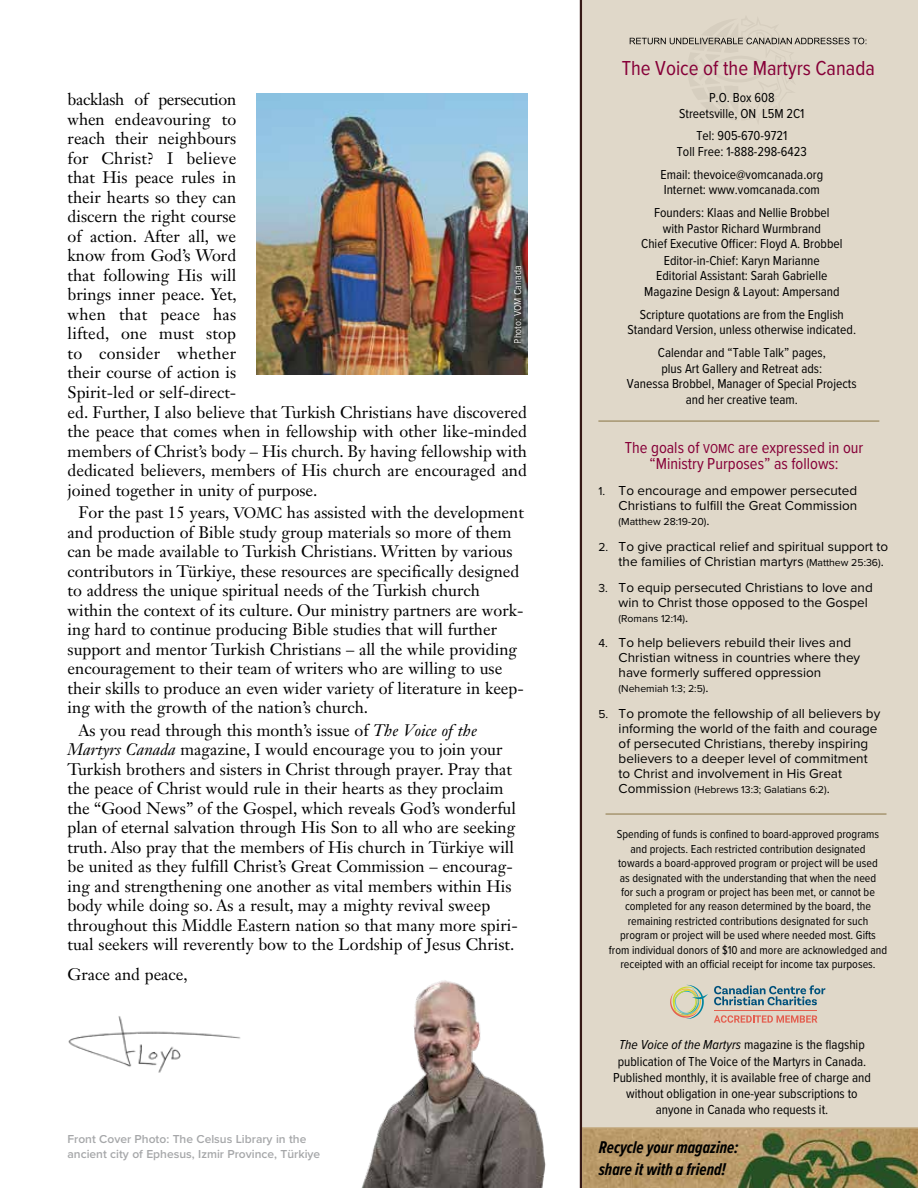
<style>
.page{position:relative;width:918px;height:1188px;background:#fff}
.page>*{position:absolute;margin:0;border:0;box-sizing:border-box;transform-origin:0 0}
.t1{font:21px "Proxima Nova Cond";color:#860038}
.t2{font:italic 700 17.7px/21.8px "Proxima Nova Ex Cn";color:#000}
.t3{font:16.5px/19.5px "Janson Text LT Std";color:#000}
.t4{font:16.5px/16.5px "Proxima Nova Cond";color:#860038;text-align:center}
.t5{font:13.5px/15.8px "Proxima Nova Cond";color:#000;text-align:center}
.t6{font:13.5px/15px "Proxima Nova";color:#000}
.t7{font:12px/14.4px "Proxima Nova Cond";color:#000;text-align:center}
.t8{font:600 12px/14.4px "Proxima Nova";color:#808285}
.t9{font:10.5px "Proxima Nova";color:#000}
.t10{font:10.5px "Proxima Nova Cond";color:#fff}
.s1{font-size:15px}
.s2{font-style:italic}
.s3{font-size:13.5px}
.s4{font-size:12px}
.s5{font-size:10.5px}
</style>
<div class="page">
<div style="left:582px;top:0;width:336px;height:1188px;background:#e0d8c9"></div>
<svg style="left:583px;top:1127px;width:335px;height:61px;background:#998959"></svg>
<hr style="left:606px;top:814px;width:280px;height:1px;background:#897443">
<hr style="left:598px;top:421px;width:281px;height:1px;background:#897443">
<svg style="left:630px;top:37px;width:236px;height:8px"></svg>
<hr style="left:580px;top:0;width:2px;height:1188px;background:#361916">
<svg style="left:670px;top:985px;width:38px;height:34px"></svg>
<svg style="left:714px;top:1015px;width:103px;height:8px"></svg>
<hr style="left:715px;top:1010px;width:102px;height:1px;background:#e35f4e">
<svg style="left:714px;top:985px;width:112px;height:20px"></svg>
<img style="left:68px;top:1016px;width:173px;height:57px">
<img style="left:361px;top:975px;width:222px;height:213px">
<img style="left:256px;top:93px;width:271px;height:282px">
<p class="t3" style="left:68px;top:90px;width:461px">backlash of persecution<br>when endeavouring to<br>reach their neighbours<br>for Christ? I believe<br>that His peace rules in<br>their hearts so they can<br>discern the right course<br>of action. After all, we<br>know from God’s Word<br>that following His will<br>brings inner peace. Yet,<br>when that peace has<br>lifted, one must stop<br>to consider whether<br>their course of action is<br>Spirit-led or self-direct-<br>ed. Further, I also believe that Turkish Christians have discovered the peace that comes when in fellowship with other like-minded members of Christ’s body – His church. By having fellowship with dedicated believers, members of His church are encouraged and joined together in unity of purpose.</p>
<p class="t3" style="left:68px;top:503px;width:458px;text-indent:11px">For the past 15 years, <span class="s1">VOMC</span> has assisted with the development and production of Bible study group materials so more of them can be made available to Turkish Christians. Written by various contributors in Türkiye, these resources are specifically designed to address the unique spiritual needs of the Turkish church within the context of its culture. Our ministry partners are work&shy;ing hard to continue producing Bible studies that will further support and mentor Turkish Christians – all the while providing encouragement to their team of writers who are willing to use their skills to produce an even wider variety of literature in keep&shy;ing with the growth of the nation’s church.</p>
<p class="t3" style="left:68px;top:720px;width:452px;text-indent:11px">As you read through this month’s issue of <span class="s2">The Voice of the Martyrs Canada</span> magazine, I would encourage you to join your Turkish brothers and sisters in Christ through prayer. Pray that the peace of Christ would rule in their hearts as they proclaim the “Good News” of the Gospel, which reveals God’s wonderful plan of eternal salvation through His Son to all who are seeking truth. Also pray that the members of His church in Türkiye will be united as they fulfill Christ’s Great Commission – encourag&shy;ing and strengthening one another as vital members within His body while doing so. As a result, may a mighty revival sweep throughout this Middle Eastern nation so that many more spiri&shy;tual seekers will reverently bow to the Lordship of Jesus Christ.</p>
<p class="t3" style="left:68px;top:964px;width:122px">Grace and peace,</p>
<p class="t10" style="left:510px;top:344px;width:80px;rotate:-90deg">Photo: VOM Canada</p>
<p class="t8" style="left:68px;top:1132px;width:254px">Front Cover Photo: The Celsus Library in the ancient city of Ephesus, Izmir Province, Türkiye</p>
<p class="t1" style="left:622px;top:52px;width:255px">The Voice of the Martyrs Canada</p>
<p class="t5" style="left:679px;top:89px;width:127px">P.O. Box 608<br>Streetsville, ON L5M 2C1</p>
<p class="t5" style="left:677px;top:127px;width:131px">Tel: 905-670-9721<br>Toll Free: 1-888-298-6423</p>
<p class="t5" style="left:660px;top:166px;width:164px;text-align:left">Email: thevoice@vomcanada.org<br>Internet: www.vomcanada.com</p>
<p class="t5" style="left:641px;top:204px;width:203px">Founders: Klaas and Nellie Brobbel<br>with Pastor Richard Wurmbrand<br>Chief Executive Officer: Floyd A. Brobbel Editor-in-Chief: Karyn Marianne<br>Editorial Assistant: Sarah Gabrielle Magazine Design &amp; Layout: Ampersand</p>
<p class="t5" style="left:628px;top:306px;width:230px">Scripture quotations are from the English<br>Standard Version, unless otherwise indicated.</p>
<p class="t5" style="left:627px;top:344px;width:231px">Calendar and “Table Talk” pages,<br>plus Art Gallery and Retreat ads:<br>Vanessa Brobbel, Manager of Special Projects and her creative team.</p>
<p class="t4" style="left:625px;top:438px;width:240px">The goals of <span class="s3">VOMC</span> are expressed in our “Ministry Purposes” as follows:</p>
<p class="t6" style="left:598px;top:482px;width:261px;text-align:right"><span class="s4">1.</span> To encourage and empower persecuted<br>Christians to fulfill the Great Commission</p>
<p class="t9" style="left:619px;top:514px;width:92px">(Matthew 28:19-20)<span class="s3">.</span></p>
<p class="t6" style="left:619px;top:538px;width:271px;text-indent:-20px"><span class="s4">2.</span> To give practical relief and spiritual support to the families of Christian martyrs <span class="s5">(Matthew 25:36)</span>.</p>
<p class="t6" style="left:619px;top:579px;width:256px;text-indent:-20px"><span class="s4">3.</span> To equip persecuted Christians to love and win to Christ those opposed to the Gospel</p>
<p class="t9" style="left:619px;top:610px;width:71px">(Romans 12:14)<span class="s3">.</span></p>
<p class="t6" style="left:619px;top:635px;width:243px;text-indent:-20px"><span class="s4">4.</span> To help believers rebuild their lives and<br>Christian witness in countries where they have formerly suffered oppression</p>
<p class="t9" style="left:619px;top:681px;width:91px">(Nehemiah 1:3; 2:5)<span class="s3">.</span></p>
<p class="t6" style="left:619px;top:706px;width:263px;text-indent:-20px"><span class="s4">5.</span> To promote the fellowship of all believers by informing the world of the faith and courage of persecuted Christians, thereby inspiring believers to a deeper level of commitment to Christ and involvement in His Great</p>
<p class="t9" style="left:619px;top:782px;width:213px"><span class="s3">Commission</span> (Hebrews 13:3; Galatians 6:2)<span class="s3">.</span></p>
<p class="t7" style="left:609px;top:827px;width:280px">Spending of funds is confined to board-approved programs and projects. Each restricted contribution designated<br>towards a board-approved program or project will be used<br>as designated with the understanding that when the need<br>for such a program or project has been met, or cannot be completed for any reason determined by the board, the remaining restricted contributions designated for such program or project will be used where needed most. Gifts from individual donors of $10 and more are acknowledged and receipted with an official receipt for income tax purposes.</p>
<p class="t5" style="left:613px;top:1036px;width:259px;line-height:16.2px"><span class="s2">The Voice of the Martyrs</span> magazine is the flagship publication of The Voice of the Martyrs in Canada.<br>Published monthly, it is available free of charge and without obligation in one-year subscriptions to anyone in Canada who requests it.</p>
<p class="t2" style="left:599px;top:1136px;width:141px">Recycle your magazine: share it with a friend!</p>
</div>
